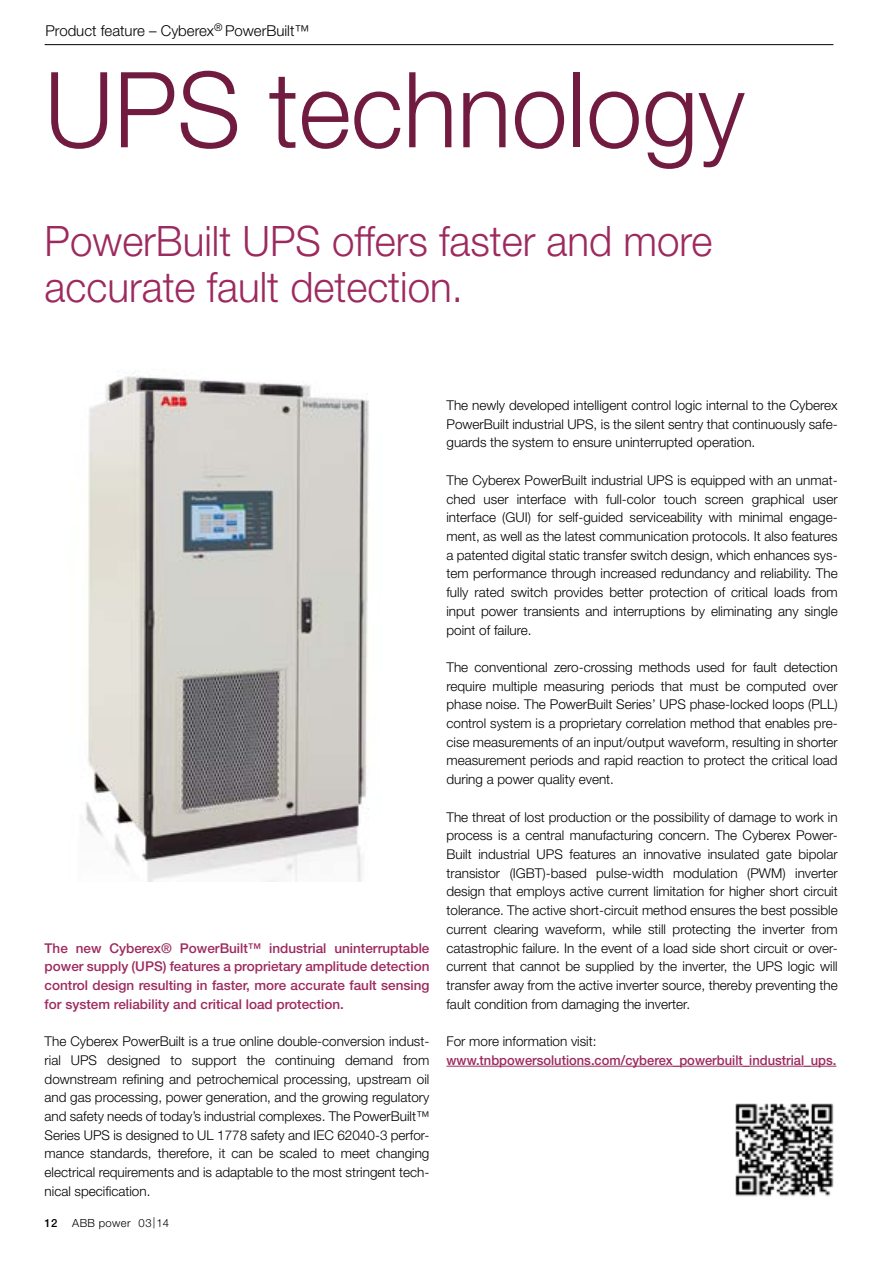
<style>
.page{position:relative;width:893px;height:1263px;background:#fff}
.page>*{position:absolute;margin:0;border:0;box-sizing:border-box;transform-origin:0 0}
.t1{font:300 105px "Helvetica Neue LT Std";color:#711b40;scale:.96 1}
.t2{font:300 42px/45.5px "Helvetica Neue LT Std";color:#9d2a5f;scale:.96 1}
.t3{font:300 15px "Helvetica Neue LT Std";color:#000}
.t4{font:300 13.5px/18.8px "Helvetica Neue LT Std";color:#000;text-align:justify}
.t5{font:500 13.5px/18.8px "Helvetica Neue LT Std";color:#9d2a5f;text-align:justify}
.t6{font:500 13.5px "Helvetica Neue LT Std";color:#9d2a5f;scale:.96 1}
.t7{font:300 11.25px "Helvetica Neue LT Std";letter-spacing:.03em;color:#000}
.t8{font:500 11.25px "Helvetica Neue LT Std";color:#000}
</style>
<div class="page">
<hr style="left:45px;top:44px;width:788px;height:1px;background:#000">
<img style="left:81px;top:376px;width:288px;height:505px">
<hr style="left:446px;top:1066px;width:390px;height:1px;background:#9d2a5f">
<img style="left:736px;top:1103px;width:98px;height:93px">
<p class="t3" style="left:45px;top:21px;width:265px">Product feature – Cyberex<sup>®</sup> PowerBuilt™</p>
<h1 class="t1" style="left:45px;top:46px;width:731px">UPS technology</h1>
<h2 class="t2" style="left:45px;top:218px;width:697px">PowerBuilt UPS offers faster and more accurate fault detection.</h2>
<p class="t5" style="left:45px;top:938px;width:386px">The new Cyberex® PowerBuilt™ industrial uninterruptable power supply (UPS) features a proprietary amplitude detection control design resulting in faster, more accurate fault sensing for system reliability and critical load protection.</p>
<p class="t4" style="left:45px;top:1032px;width:386px">The Cyberex PowerBuilt is a true online double-conversion indust&shy;rial UPS designed to support the continuing demand from downstream refining and petrochemical processing, upstream oil and gas processing, power generation, and the growing regulatory and safety needs of today’s industrial complexes. The PowerBuilt™ Series UPS is designed to UL 1778 safety and IEC 62040-3 perfor&shy;mance standards, therefore, it can be scaled to meet changing electrical requirements and is adaptable to the most stringent tech&shy;nical specification.</p>
<p class="t8" style="left:45px;top:1216px;width:14px">12</p>
<p class="t7" style="left:72px;top:1216px;width:98px">ABB power 03|14</p>
<p class="t4" style="left:446px;top:395px;width:393px">The newly developed intelligent control logic internal to the Cyberex PowerBuilt industrial UPS, is the silent sentry that continuously safe&shy;guards the system to ensure uninterrupted operation.</p>
<p class="t4" style="left:446px;top:470px;width:393px">The Cyberex PowerBuilt industrial UPS is equipped with an unmat&shy;ched user interface with full-color touch screen graphical user interface (GUI) for self-guided serviceability with minimal engage&shy;ment, as well as the latest communication protocols. It also features a patented digital static transfer switch design, which enhances sys&shy;tem performance through increased redundancy and reliability. The fully rated switch provides better protection of critical loads from input power transients and interruptions by eliminating any single point of failure.</p>
<p class="t4" style="left:446px;top:657px;width:393px">The conventional zero-crossing methods used for fault detection require multiple measuring periods that must be computed over phase noise. The PowerBuilt Series’ UPS phase-locked loops (PLL) control system is a proprietary correlation method that enables pre&shy;cise measurements of an input/output waveform, resulting in shorter measurement periods and rapid reaction to protect the critical load during a power quality event.</p>
<p class="t4" style="left:446px;top:807px;width:393px">The threat of lost production or the possibility of damage to work in process is a central manufacturing concern. The Cyberex Power-Built industrial UPS features an innovative insulated gate bipolar transistor (IGBT)-based pulse-width modulation (PWM) inverter design that employs active current limitation for higher short circuit tolerance. The active short-circuit method ensures the best possible current clearing waveform, while still protecting the inverter from catastrophic failure. In the event of a load side short circuit or over&shy;current that cannot be supplied by the inverter, the UPS logic will transfer away from the active inverter source, thereby preventing the fault condition from damaging the inverter.</p>
<p class="t4" style="left:446px;top:1032px;width:152px">For more information visit:</p>
<p class="t6" style="left:446px;top:1052px;width:408px">www.tnbpowersolutions.com/cyberex_powerbuilt_industrial_ups.</p>
</div>
